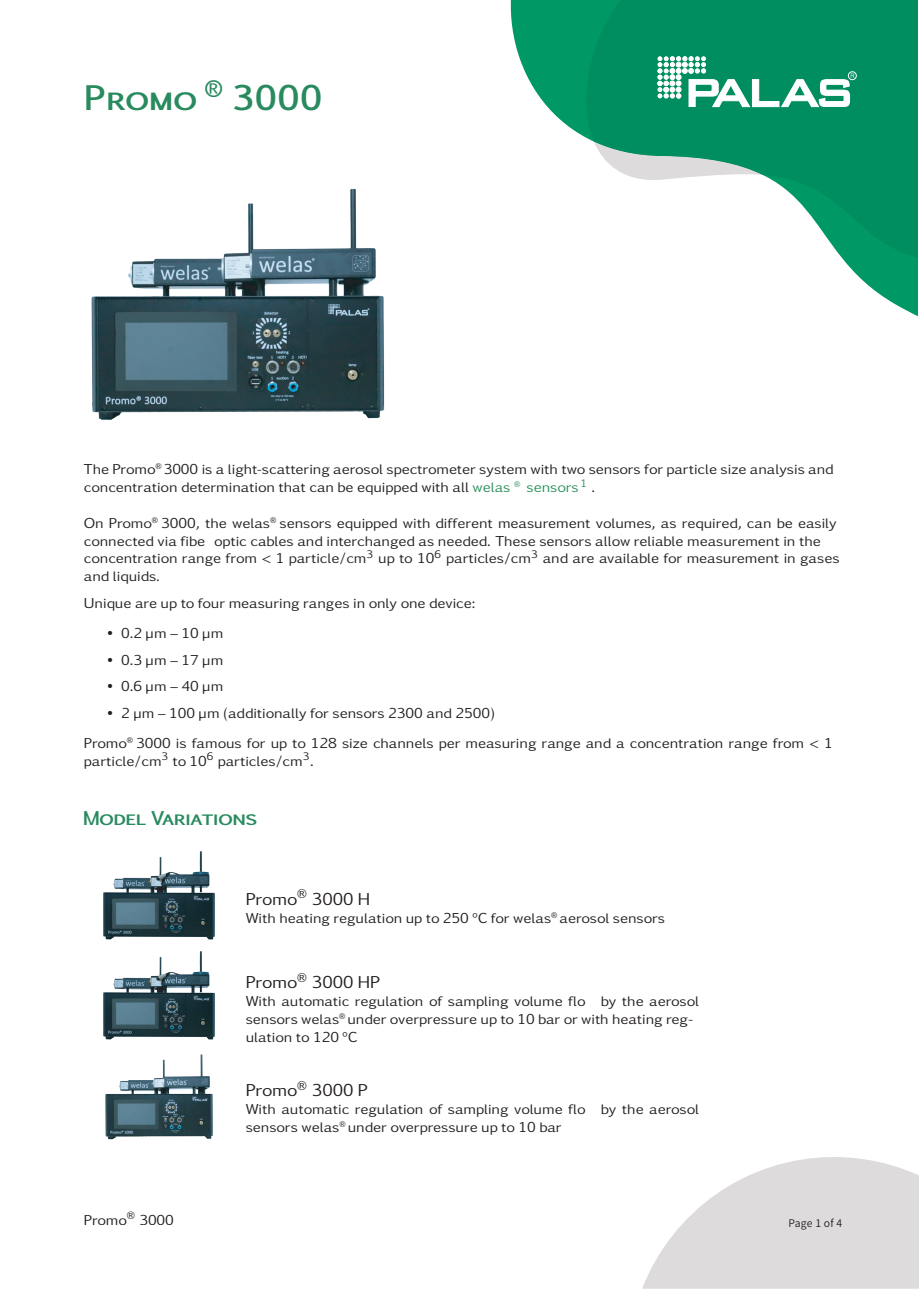
<style>
.page{position:relative;width:919px;height:1289px;background:#fff}
.page>*{position:absolute;margin:0;border:0;box-sizing:border-box;transform-origin:0 0}
.t1{font:37.05px "Sf Kp Sc Medium";color:#288a5e}
.t2{font:22.35px "Sf Kp Sc Medium";color:#288a5e}
.t3{font:17.85px "Sf Kp Regular";color:#231f20}
.t4{font:14.85px/17.9px "Sf Kp Regular";color:#231f20}
.t5{font:10.5px "Source Han Sans CN";letter-spacing:.01em;color:#231f20}
.s1{color:#2d8f5d}
.s2{font-size:20.85px}
</style>
<div class="page">
<img style="left:91px;top:189px;width:294px;height:231px">
<img style="left:103px;top:851px;width:112px;height:89px">
<img style="left:103px;top:951px;width:112px;height:89px">
<img style="left:105px;top:1054px;width:108px;height:86px">
<svg style="left:510px;top:0;width:407px;height:316px"></svg>
<svg style="left:572px;top:0;width:345px;height:258px;fill:#008d5f"></svg>
<svg style="left:657px;top:56px;width:202px;height:51px"></svg>
<svg style="left:642px;top:1157px;width:276px;height:131px"></svg>
<h1 class="t1" style="left:84px;top:76px;width:240px">Promo <sup>®</sup> 3000</h1>
<p class="t4" style="left:84px;top:460px;width:751px">The Promo<sup>®</sup> 3000 is a light-scattering aerosol spectrometer system with two sensors for particle size analysis and concentration determination that can be equipped with all <span class="s1">welas</span> <sup>®</sup> <span class="s1">sensors</span> <sup>1</sup> .</p>
<p class="t4" style="left:84px;top:514px;width:757px">On Promo<sup>®</sup> 3000, the welas<sup>®</sup> sensors equipped with different measurement volumes, as required, can be easily connected via fibe optic cables and interchanged as needed. These sensors allow reliable measurement in the concentration range from &lt; 1 particle/cm<sup>3</sup> up to 10<sup>6</sup> particles/cm<sup>3</sup> and are available for measurement in gases and liquids.</p>
<p class="t4" style="left:84px;top:594px;width:393px">Unique are up to four measuring ranges in only one device:</p>
<p class="t4" style="left:107px;top:624px;width:118px">• 0.2 µm – 10 µm</p>
<p class="t4" style="left:107px;top:650px;width:118px">• 0.3 µm – 17 µm</p>
<p class="t4" style="left:107px;top:677px;width:118px">• 0.6 µm – 40 µm</p>
<p class="t4" style="left:84px;top:698px;width:750px;line-height:29.7px;text-indent:23px">• 2 µm – 100 µm (additionally for sensors 2300 and 2500)<br>Promo<sup>®</sup> 3000 is famous for up to 128 size channels per measuring range and a concentration range from &lt; 1</p>
<p class="t4" style="left:84px;top:751px;width:231px">particle/cm<sup>3</sup> to 10<sup>6</sup> particles/cm<sup>3</sup>.</p>
<h2 class="t2" style="left:82px;top:804px;width:176px"><span class="s2">M</span>odel <span class="s2">V</span>ariations</h2>
<p class="t3" style="left:246px;top:888px;width:126px">Promo<sup>®</sup> 3000 H</p>
<p class="t4" style="left:246px;top:908px;width:421px">With heating regulation up to 250 °C for welas<sup>®</sup> aerosol sensors</p>
<p class="t4" style="left:84px;top:1210px;width:91px">Promo<sup>®</sup> 3000</p>
<p class="t3" style="left:246px;top:972px;width:136px">Promo<sup>®</sup> 3000 HP</p>
<p class="t4" style="left:246px;top:992px;width:455px">With automatic regulation of sampling volume flo by the aerosol sensors welas<sup>®</sup> under overpressure up to 10 bar or with heating reg&shy;ulation to 120 °C</p>
<p class="t3" style="left:246px;top:1079px;width:123px">Promo<sup>®</sup> 3000 P</p>
<p class="t4" style="left:246px;top:1099px;width:455px">With automatic regulation of sampling volume flo by the aerosol sensors welas<sup>®</sup> under overpressure up to 10 bar</p>
<p class="t5" style="left:788px;top:1217px;width:55px">Page 1 of 4</p>
</div>
